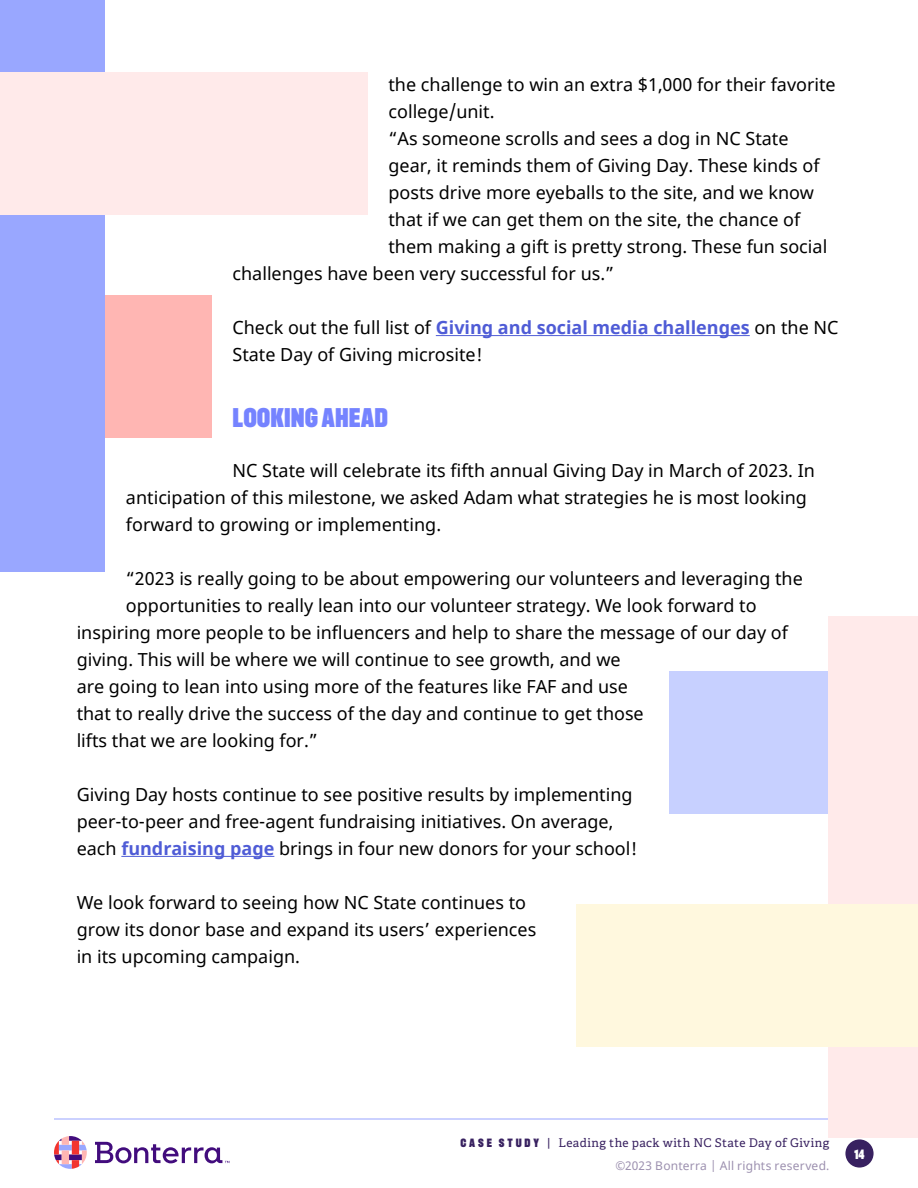
<style>
.page{position:relative;width:918px;height:1188px;background:#fff}
.page>*{position:absolute;margin:0;border:0;box-sizing:border-box;transform-origin:0 0}
.t1{font:900 27px "Recent Grotesk";color:#7583ff}
.t2{font:18px/27px "Noto Sans";color:#000}
.t3{font:900 13.5px "Recent Grotesk";color:#fefefe}
.t4{font:12px "Adelle";letter-spacing:.025em;color:#382160}
.t5{font:12px "Noto Sans";letter-spacing:.02em;color:#9c90af}
.s1{font-weight:700;color:#4f5cd6}
.s2{font-family:"Recent Grotesk";font-weight:900}
</style>
<div class="page">
<svg style="left:95px;top:1142px;width:134px;height:21px"></svg>
<svg style="left:54px;top:1136px;width:33px;height:33px"></svg>
<div style="left:845px;top:1139px;width:29px;height:29px;background:#382160;border-radius:50%"></div>
<hr style="left:54px;top:1118px;width:810px;height:2px;background:#bac2ff">
<hr style="left:121px;top:856px;width:153px;height:1px;background:#4f5cd6">
<hr style="left:436px;top:335px;width:314px;height:1px;background:#4f5cd6">
<div style="left:0;top:296px;width:212px;height:142px;background:#ffb6b3"></div>
<div style="left:669px;top:671px;width:249px;height:142px;background:#c7d0ff"></div>
<div style="left:0;top:0;width:105px;height:572px;background:#99a7ff"></div>
<div style="left:829px;top:616px;width:89px;height:522px;background:#ffeaea"></div>
<div style="left:576px;top:904px;width:342px;height:142px;background:#fff8de"></div>
<div style="left:0;top:72px;width:368px;height:142px;background:#ffeaea"></div>
<p class="t2" style="left:388px;top:72px;width:449px">the challenge to win an extra $1,000 for their favorite</p>
<p class="t2" style="left:388px;top:99px;width:108px">college/unit.</p>
<p class="t2" style="left:388px;top:126px;width:402px">“As someone scrolls and sees a dog in NC State</p>
<p class="t2" style="left:388px;top:153px;width:433px">gear, it reminds them of Giving Day. These kinds of</p>
<p class="t2" style="left:388px;top:180px;width:427px">posts drive more eyeballs to the site, and we know</p>
<p class="t2" style="left:388px;top:207px;width:413px">that if we can get them on the site, the chance of</p>
<p class="t2" style="left:388px;top:234px;width:440px">them making a gift is pretty strong. These fun social</p>
<p class="t2" style="left:232px;top:261px;width:383px">challenges have been very successful for us.”</p>
<p class="t2" style="left:232px;top:315px;width:608px">Check out the full list of <span class="s1">Giving and social media challenges</span> on the NC<br>State Day of Giving microsite!</p>
<h1 class="t1" style="left:232px;top:403px;width:157px">LOOKING AHEAD</h1>
<p class="t2" style="left:126px;top:458px;width:691px;text-indent:107px">NC State will celebrate its fifth annual Giving Day in March of 2023. In anticipation of this milestone, we asked Adam what strategies he is most looking forward to growing or implementing.</p>
<p class="t2" style="left:126px;top:566px;width:678px">“2023 is really going to be about empowering our volunteers and leveraging the</p>
<p class="t2" style="left:126px;top:593px;width:632px">opportunities to really lean into our volunteer strategy. We look forward to</p>
<p class="t2" style="left:77px;top:620px;width:713px">inspiring more people to be influencers and help to share the message of our day of</p>
<p class="t2" style="left:77px;top:647px;width:545px">giving. This will be where we will continue to see growth, and we</p>
<p class="t2" style="left:77px;top:674px;width:553px">are going to lean into using more of the features like FAF and use</p>
<p class="t2" style="left:77px;top:701px;width:569px">that to really drive the success of the day and continue to get those</p>
<p class="t2" style="left:77px;top:728px;width:243px">lifts that we are looking for.”</p>
<p class="t2" style="left:77px;top:782px;width:562px">Giving Day hosts continue to see positive results by implementing peer-to-peer and free-agent fundraising initiatives. On average, each <span class="s1">fundraising page</span> brings in four new donors for your school!</p>
<p class="t2" style="left:77px;top:890px;width:461px">We look forward to seeing how NC State continues to grow its donor base and expand its users’ experiences in its upcoming campaign.</p>
<p class="t4" style="left:460px;top:1136px;width:371px"><span class="s2">C A S E S T U D Y</span> | Leading the pack with NC State Day of Giving</p>
<p class="t5" style="left:615px;top:1157px;width:216px">©2023 Bonterra | All rights reserved.</p>
<p class="t3" style="left:854px;top:1146px;width:12px">14</p>
</div>
